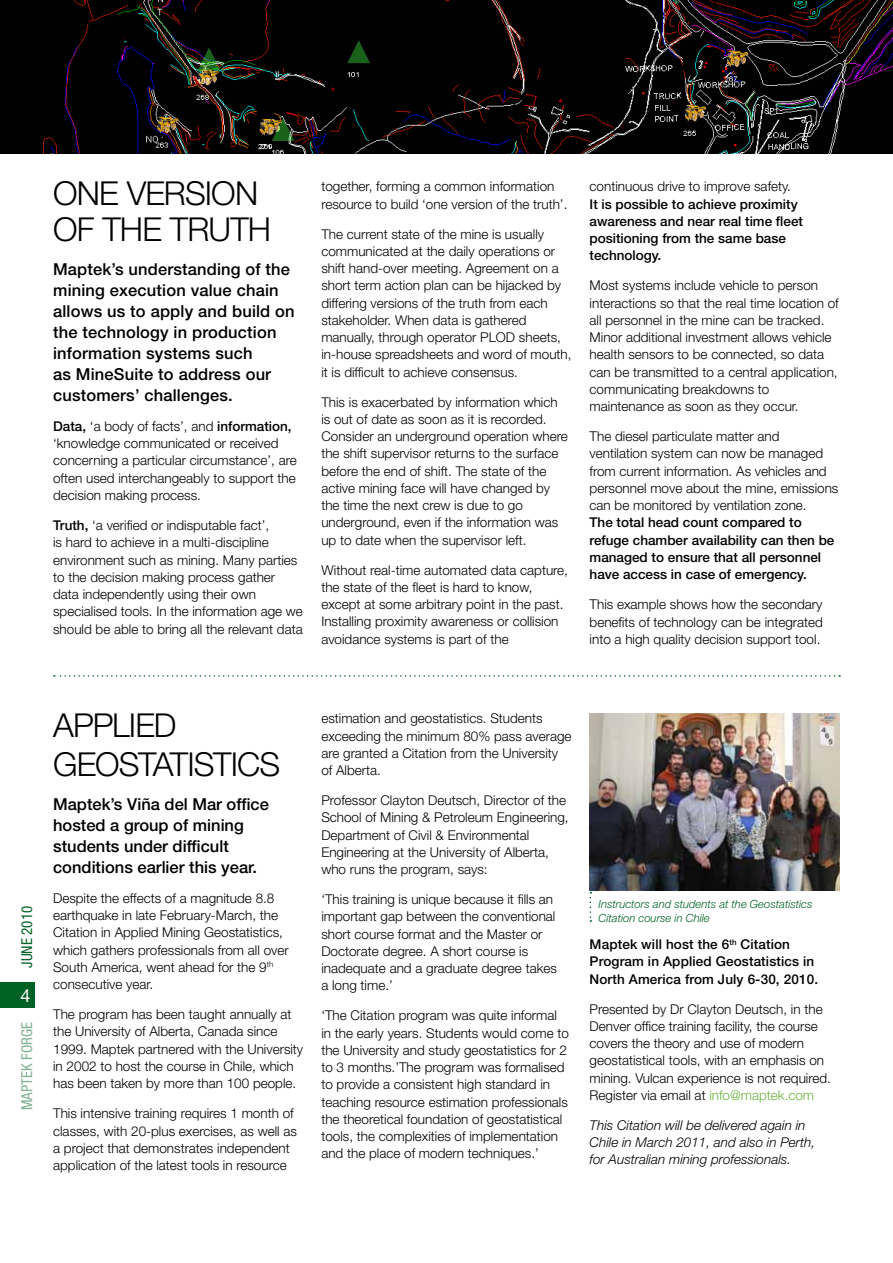
<style>
.page{position:relative;width:893px;height:1263px;background:#fff}
.page>*{position:absolute;margin:0;border:0;box-sizing:border-box;transform-origin:0 0}
.t1{font:300 33px/36px "Helvetica Neue LT Std";letter-spacing:-.025em;color:#000}
.t2{font:18px "Helvetica Neue LT Std";color:#fff}
.t3{font:500 16.5px/21px "Helvetica Neue LT Std";letter-spacing:.01em;color:#000}
.t4{font:condensed 15px "Helvetica Neue LT Std";color:#80b192}
.t5{font:condensed 15px "Helvetica Neue LT Std";color:#006325}
.t6{font:300 13.5px/17.2px "Helvetica Neue LT Std";color:#000}
.t7{font:500 13.5px/17.2px "Helvetica Neue LT Std";color:#000}
.t8{font:italic 300 13.5px/17.2px "Helvetica Neue LT Std";color:#000}
.t9{font:italic 300 11.25px/14.2px "Helvetica Neue LT Std";color:#006325}
.s1{font-weight:500}
.s2{color:#6cb33f}
</style>
<div class="page">
<div style="left:0;top:982px;width:35px;height:25px;background:#006325"></div>
<svg style="left:54px;top:675px;width:786px;height:2px"></svg>
<svg style="left:590px;top:892px;width:1px;height:30px"></svg>
<img style="left:590px;top:713px;width:250px;height:178px">
<img style="left:0;top:0;width:893px;height:153px">
<h1 class="t1" style="left:53px;top:175px;width:220px">ONE VERSION<br>OF THE TRUTH</h1>
<p class="t3" style="left:53px;top:258px;width:243px">Maptek’s understanding of the mining execution value chain allows us to apply and build on the technology in production information systems such<br>as MineSuite to address our customers’ challenges.</p>
<p class="t6" style="left:53px;top:417px;width:245px"><span class="s1">Data,</span> ‘a body of facts’, and <span class="s1">information, </span>‘knowledge communicated or received concerning a particular circumstance’, are often used interchangeably to support the decision making process.</p>
<p class="t6" style="left:53px;top:516px;width:251px"><span class="s1">Truth,</span> ‘a verified or indisputable fact’,<br>is hard to achieve in a multi-discipline environment such as mining. Many parties to the decision making process gather data independently using their own specialised tools. In the information age we should be able to bring all the relevant data</p>
<p class="t6" style="left:321px;top:178px;width:248px">together, forming a common information resource to build ‘one version of the truth’.</p>
<p class="t6" style="left:321px;top:225px;width:252px">The current state of the mine is usually communicated at the daily operations or shift hand-over meeting. Agreement on a short term action plan can be hijacked by differing versions of the truth from each stakeholder. When data is gathered manually, through operator PLOD sheets, in-house spreadsheets and word of mouth, it is difficult to achieve consensus.</p>
<p class="t6" style="left:321px;top:393px;width:248px">This is exacerbated by information which is out of date as soon as it is recorded.<br>Consider an underground operation where the shift supervisor returns to the surface before the end of shift. The state of the active mining face will have changed by the time the next crew is due to go underground, even if the information was up to date when the supervisor left.</p>
<p class="t6" style="left:321px;top:561px;width:248px">Without real-time automated data capture, the state of the fleet is hard to know, except at some arbitrary point in the past.<br>Installing proximity awareness or collision avoidance systems is part of the</p>
<p class="t6" style="left:590px;top:178px;width:203px">continuous drive to improve safety.</p>
<p class="t7" style="left:590px;top:195px;width:215px">It is possible to achieve proximity awareness and near real time fleet positioning from the same base technology.</p>
<p class="t6" style="left:590px;top:277px;width:251px">Most systems include vehicle to person interactions so that the real time location of all personnel in the mine can be tracked.<br>Minor additional investment allows vehicle health sensors to be connected, so data can be transmitted to a central application, communicating breakdowns to maintenance as soon as they occur.</p>
<p class="t6" style="left:590px;top:427px;width:250px">The diesel particulate matter and ventilation system can now be managed from current information. As vehicles and personnel move about the mine, emissions can be monitored by ventilation zone.</p>
<p class="t7" style="left:590px;top:514px;width:246px">The total head count compared to refuge chamber availability can then be managed to ensure that all personnel have access in case of emergency.</p>
<p class="t6" style="left:590px;top:595px;width:235px;text-align:justify">This example shows how the secondary benefits of technology can be integrated into a high quality decision support tool.</p>
<p class="t5" style="left:18px;top:968px;width:63px;rotate:-90deg">JUNE 2010</p>
<h2 class="t2" style="left:20px;top:984px;width:12px">4</h2>
<p class="t4" style="left:18px;top:1110px;width:90px;rotate:-90deg">MAPTEK FORGE</p>
<h1 class="t1" style="left:53px;top:705px;width:229px;line-height:39px">APPLIED<br>GEOSTATISTICS</h1>
<p class="t3" style="left:53px;top:793px;width:217px">Maptek’s Viña del Mar office hosted a group of mining students under difficult conditions earlier this year.</p>
<p class="t6" style="left:53px;top:889px;width:237px">Despite the effects of a magnitude 8.8 earthquake in late February-March, the Citation in Applied Mining Geostatistics, which gathers professionals from all over South America, went ahead for the 9<sup>th </sup>consecutive year.</p>
<p class="t6" style="left:53px;top:1005px;width:252px">The program has been taught annually at the University of Alberta, Canada since 1999. Maptek partnered with the University in 2002 to host the course in Chile, which has been taken by more than 100 people.</p>
<p class="t6" style="left:53px;top:1104px;width:245px">This intensive training requires 1 month of classes, with 20-plus exercises, as well as a project that demonstrates independent application of the latest tools in resource</p>
<p class="t6" style="left:321px;top:709px;width:252px">estimation and geostatistics. Students exceeding the minimum 80% pass average are granted a Citation from the University of Alberta.</p>
<p class="t6" style="left:321px;top:791px;width:249px">Professor Clayton Deutsch, Director of the School of Mining &amp; Petroleum Engineering, Department of Civil &amp; Environmental Engineering at the University of Alberta, who runs the program, says:</p>
<p class="t6" style="left:321px;top:890px;width:237px">‘This training is unique because it fills an important gap between the conventional short course format and the Master or Doctorate degree. A short course is inadequate and a graduate degree takes a long time.’</p>
<p class="t6" style="left:321px;top:1007px;width:249px">‘The Citation program was quite informal in the early years. Students would come to the University and study geostatistics for 2 to 3 months.’The program was formalised to provide a consistent high standard in teaching resource estimation professionals the theoretical foundation of geostatistical tools, the complexities of implementation and the place of modern techniques.’</p>
<p class="t9" style="left:598px;top:897px;width:215px">Instructors and students at the Geostatistics<br>Citation course in Chile</p>
<p class="t7" style="left:590px;top:935px;width:230px">Maptek will host the 6<sup>th</sup> Citation<br>Program in Applied Geostatistics in<br>North America from July 6-30, 2010.</p>
<p class="t6" style="left:590px;top:1000px;width:243px">Presented by Dr Clayton Deutsch, in the Denver office training facility, the course covers the theory and use of modern geostatistical tools, with an emphasis on mining. Vulcan experience is not required.<br>Register via email at <span class="s2">info@maptek.com</span></p>
<p class="t8" style="left:590px;top:1116px;width:227px">This Citation will be delivered again in<br>Chile in March 2011, and also in Perth, for Australian mining professionals.</p>
</div>
